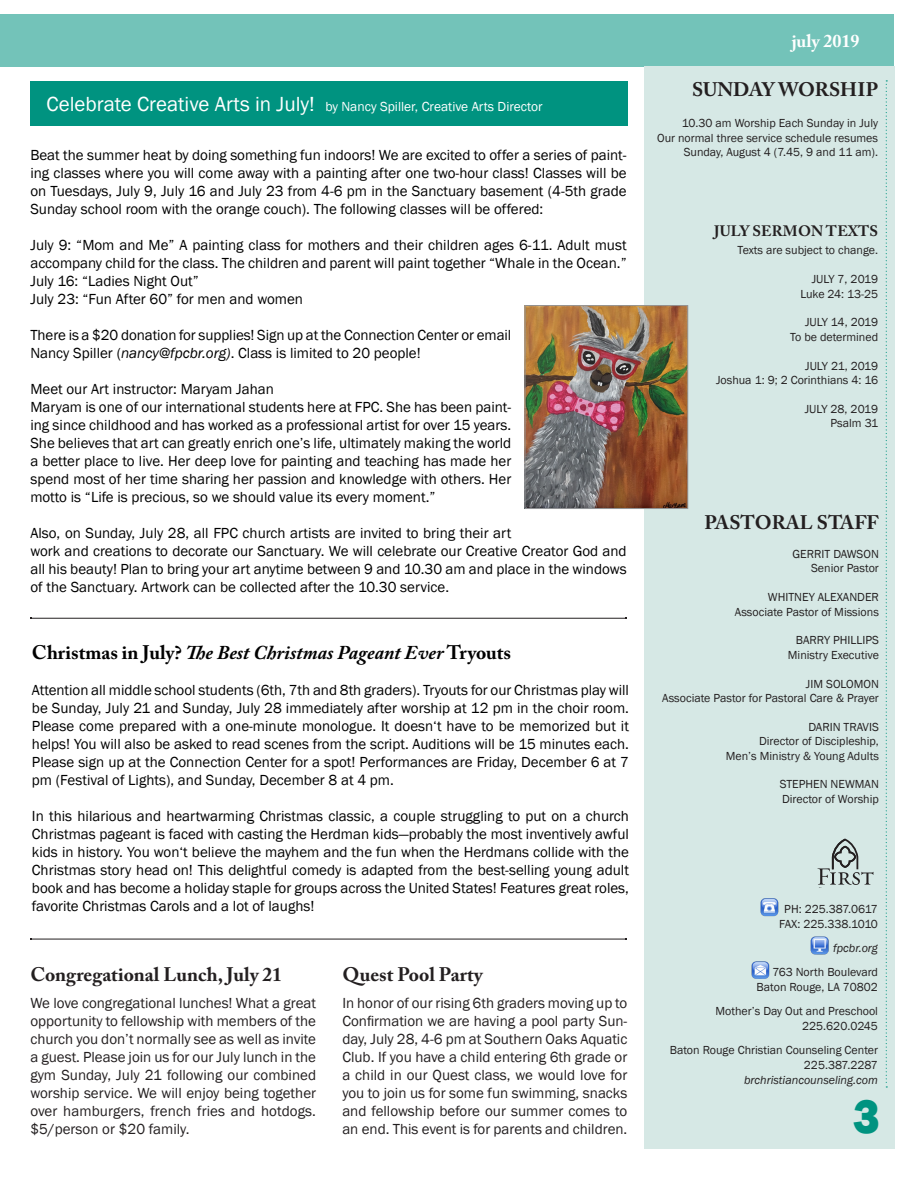
<style>
.page{position:relative;width:918px;height:1188px;background:#fff}
.page>*{position:absolute;margin:0;border:0;box-sizing:border-box;transform-origin:0 0}
.t1{font:800 49.5px "Franklin Gothic";color:#009380;scale:.91 1}
.t2{font:700 19.5px "Adobe Caslon Pro";color:#231f20}
.t3{font:italic 700 19.5px "Adobe Caslon Pro";color:#000}
.t4{font:700 18px "Adobe Caslon Pro";color:#fff}
.t5{font:15px/18px "Franklin Gothic";color:#000;text-align:justify}
.t6{font:15px/18px "Franklin Gothic";color:#231f20;text-align:justify}
.t7{font:700 15px "Adobe Caslon Pro";letter-spacing:.015em;color:#231f20}
.t8{font:13.5px "Franklin Gothic";color:#fff}
.t9{font:12px/15px "Franklin Gothic";color:#231f20;text-align:right}
.t10{font:italic 12px "Franklin Gothic";color:#231f20}
.s1{font-size:21px}
.s2{font-style:italic}
.s3{font-style:normal}
</style>
<div class="page">
<hr style="left:31px;top:618px;width:595px;height:1px;background:#231f20">
<div style="left:0;top:14px;width:894px;height:53px;background:#73c3b9"></div>
<div style="left:644px;top:67px;width:250px;height:1082px;background:#d6e8e5"></div>
<svg style="left:886px;top:80px;width:1px;height:1008px"></svg>
<img style="left:760px;top:898px;width:19px;height:19px">
<img style="left:810px;top:936px;width:19px;height:19px">
<img style="left:751px;top:961px;width:19px;height:18px">
<svg style="left:817px;top:839px;width:57px;height:46px"></svg>
<div style="left:30px;top:82px;width:598px;height:44px;background:#009380"></div>
<hr style="left:31px;top:939px;width:595px;height:1px;background:#231f20">
<img style="left:527px;top:307px;width:159px;height:200px">
<div style="left:525px;top:305px;width:163px;height:204px;border:1px solid #939598"></div>
<p class="t8" style="left:47px;top:98px;width:498px"><span class="s1">Celebrate Creative Arts in July!</span> by Nancy Spiller, Creative Arts Director</p>
<p class="t5" style="left:30px;top:147px;width:598px">Beat the summer heat by doing something fun indoors! We are excited to offer a series of paint&shy;ing classes where you will come away with a painting after one two-hour class! Classes will be on Tuesdays, July 9, July 16 and July 23 from 4-6 pm in the Sanctuary basement (4-5th grade Sunday school room with the orange couch). The following classes will be offered:</p>
<p class="t5" style="left:30px;top:237px;width:598px">July 9: “Mom and Me” A painting class for mothers and their children ages 6-11. Adult must accompany child for the class. The children and parent will paint together “Whale in the Ocean.”</p>
<p class="t5" style="left:30px;top:273px;width:170px">July 16: “Ladies Night Out”</p>
<p class="t5" style="left:30px;top:291px;width:274px">July 23: “Fun After 60” for men and women</p>
<p class="t5" style="left:30px;top:327px;width:482px">There is a $20 donation for supplies! Sign up at the Connection Center or email<br>Nancy Spiller (<span class="s2">nancy@fpcbr.org)</span>. Class is limited to 20 people!</p>
<p class="t5" style="left:30px;top:381px;width:245px">Meet our Art instructor: Maryam Jahan</p>
<p class="t5" style="left:30px;top:399px;width:482px">Maryam is one of our international students here at FPC. She has been paint&shy;ing since childhood and has worked as a professional artist for over 15 years.<br>She believes that art can greatly enrich one’s life, ultimately making the world a better place to live. Her deep love for painting and teaching has made her spend most of her time sharing her passion and knowledge with others. Her motto is “Life is precious, so we should value its every moment.”</p>
<p class="t5" style="left:30px;top:525px;width:598px;text-align:left">Also, on Sunday, July 28, all FPC church artists are invited to bring their art<br>work and creations to decorate our Sanctuary. We will celebrate our Creative Creator God and all his beauty! Plan to bring your art anytime between 9 and 10.30 am and place in the windows of the Sanctuary. Artwork can be collected after the 10.30 service.</p>
<p class="t3" style="left:32px;top:641px;width:481px"><span class="s3">Christmas in July?</span> The Best Christmas Pageant Ever <span class="s3">Tryouts</span></p>
<p class="t5" style="left:32px;top:682px;width:599px">Attention all middle school students (6th, 7th and 8th graders). Tryouts for our Christmas play will be Sunday, July 21 and Sunday, July 28 immediately after worship at 12 pm in the choir room.<br>Please come prepared with a one-minute monologue. It doesn‘t have to be memorized but it helps! You will also be asked to read scenes from the script. Auditions will be 15 minutes each.<br>Please sign up at the Connection Center for a spot! Performances are Friday, December 6 at 7 pm (Festival of Lights), and Sunday, December 8 at 4 pm.</p>
<p class="t5" style="left:32px;top:808px;width:599px">In this hilarious and heartwarming Christmas classic, a couple struggling to put on a church Christmas pageant is faced with casting the Herdman kids—probably the most inventively awful kids in history. You won‘t believe the mayhem and the fun when the Herdmans collide with the Christmas story head on! This delightful comedy is adapted from the best-selling young adult book and has become a holiday staple for groups across the United States! Features great roles, favorite Christmas Carols and a lot of laughs!</p>
<p class="t2" style="left:30px;top:963px;width:253px">Congregational Lunch, July 21</p>
<p class="t6" style="left:30px;top:994px;width:287px">We love congregational lunches! What a great opportunity to fellowship with members of the church you don’t normally see as well as invite a guest. Please join us for our July lunch in the gym Sunday, July 21 following our combined worship service. We will enjoy being together over hamburgers, french fries and hotdogs. $5/person or $20 family.</p>
<p class="t2" style="left:342px;top:963px;width:142px">Quest Pool Party</p>
<p class="t6" style="left:342px;top:994px;width:287px">In honor of our rising 6th graders moving up to Confirmation we are having a pool party Sun&shy;day, July 28, 4-6 pm at Southern Oaks Aquatic Club. If you have a child entering 6th grade or a child in our Quest class, we would love for you to join us for some fun swimming, snacks and fellowship before our summer comes to an end. This event is for parents and children.</p>
<p class="t4" style="left:792px;top:30px;width:69px">july 2019</p>
<p class="t2" style="left:692px;top:78px;width:188px">SUNDAY WORSHIP</p>
<p class="t9" style="left:682px;top:116px;width:198px">10.30 am Worship Each Sunday in July</p>
<p class="t9" style="left:657px;top:131px;width:223px;line-height:14.4px">Our normal three service schedule resumes<br>Sunday, August 4 (7.45, 9 and 11 am).</p>
<p class="t7" style="left:714px;top:223px;width:165px">JULY SERMON TEXTS</p>
<p class="t9" style="left:738px;top:243px;width:142px">Texts are subject to change.</p>
<p class="t9" style="left:812px;top:272px;width:68px">JULY 7, 2019</p>
<p class="t9" style="left:800px;top:286px;width:79px">Luke 24: 13-25</p>
<p class="t9" style="left:805px;top:315px;width:75px">JULY 14, 2019</p>
<p class="t9" style="left:790px;top:330px;width:90px">To be determined</p>
<p class="t9" style="left:805px;top:358px;width:74px">JULY 21, 2019</p>
<p class="t9" style="left:716px;top:373px;width:164px">Joshua 1: 9; 2 Corinthians 4: 16</p>
<p class="t9" style="left:805px;top:402px;width:75px">JULY 28, 2019</p>
<p class="t9" style="left:831px;top:416px;width:49px">Psalm 31</p>
<p class="t2" style="left:704px;top:511px;width:176px">PASTORAL STAFF</p>
<p class="t9" style="left:793px;top:547px;width:88px">GERRIT DAWSON</p>
<p class="t9" style="left:811px;top:561px;width:69px">Senior Pastor</p>
<p class="t9" style="left:768px;top:590px;width:113px">WHITNEY ALEXANDER</p>
<p class="t9" style="left:735px;top:604px;width:145px">Associate Pastor of Missions</p>
<p class="t9" style="left:796px;top:633px;width:85px">BARRY PHILLIPS</p>
<p class="t9" style="left:788px;top:648px;width:92px">Ministry Executive</p>
<p class="t9" style="left:806px;top:676px;width:74px">JIM SOLOMON</p>
<p class="t9" style="left:662px;top:691px;width:218px">Associate Pastor for Pastoral Care &amp; Prayer</p>
<p class="t9" style="left:808px;top:720px;width:72px">DARIN TRAVIS</p>
<p class="t9" style="left:759px;top:734px;width:121px">Director of Discipleship,</p>
<p class="t9" style="left:726px;top:748px;width:155px">Men’s Ministry &amp; Young Adults</p>
<p class="t9" style="left:780px;top:777px;width:101px">STEPHEN NEWMAN</p>
<p class="t9" style="left:782px;top:792px;width:98px">Director of Worship</p>
<p class="t9" style="left:779px;top:902px;width:100px;text-align:center">PH: 225.387.0617<br>FAX: 225.338.1010</p>
<p class="t10" style="left:833px;top:940px;width:46px">fpcbr.org</p>
<p class="t9" style="left:757px;top:965px;width:123px">763 North Boulevard<br>Baton Rouge, LA 70802</p>
<p class="t9" style="left:716px;top:1004px;width:164px">Mother’s Day Out and Preschool<br>225.620.0245</p>
<p class="t9" style="left:670px;top:1043px;width:210px">Baton Rouge Christian Counseling Center<br>225.387.2287 <span class="s2">brchristiancounseling.com</span></p>
<p class="t1" style="left:853px;top:1084px;width:30px">3</p>
</div>
